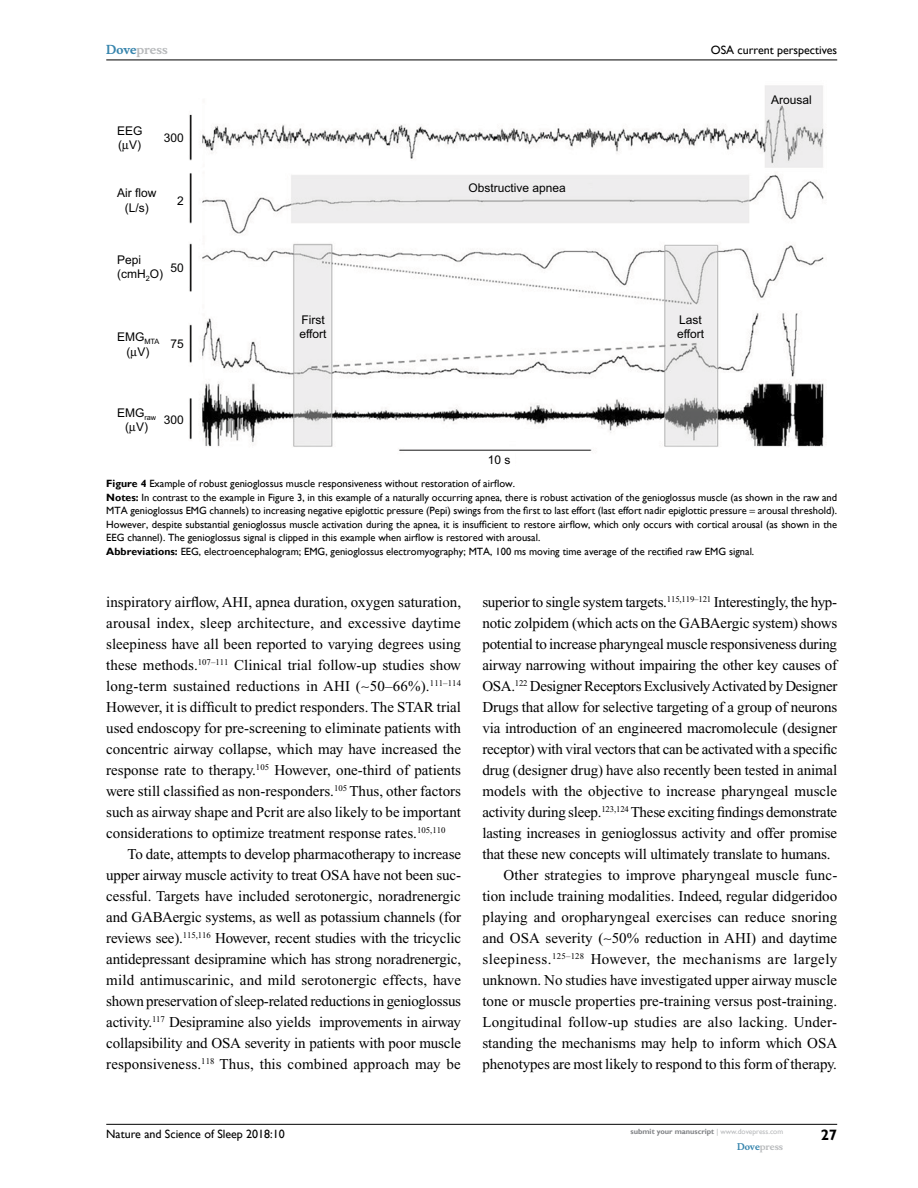
<style>
.page{position:relative;width:918px;height:1188px;background:#fff}
.page>*{position:absolute;margin:0;border:0;box-sizing:border-box;transform-origin:0 0}
.t1{font:15px/21px "Times New Roman";letter-spacing:-.01em;color:#000;text-align:justify}
.t2{font:15px "Times New Roman";letter-spacing:.01em;color:#000}
.t3{font:15px "Times New Roman";letter-spacing:.03em;color:#000}
.t4{font:15px "Times New Roman";letter-spacing:.015em;color:#000}
.t5{font:700 15px "Gill Sans";color:#000}
.t6{font:12px/14.4px "Arial";color:#000}
.t7{font:12px "Gill Sans";color:#000}
.t8{font:700 12px "Musee";color:#b8babc}
.t9{font:10.5px/13.5px "Gill Sans";color:#000}
.t10{font:700 9px "Musee";color:#b8babc}
.t11{font:700 7.5px "Gill Sans";color:#808285}
.s1{color:#3785ad}
.s2{font-weight:700}
.s3{font-weight:400;color:#b8babc}
</style>
<div class="page">
<hr style="left:106px;top:1124px;width:731px;height:1px;background:#000">
<hr style="left:106px;top:60px;width:731px;height:1px;background:#000">
<img style="left:189px;top:85px;width:635px;height:366px">
<p class="t8" style="left:106px;top:43px;width:63px"><span class="s1">Dove</span>press</p>
<p class="t6" style="left:117px;top:123px;width:27px">EEG ( V)</p>
<p class="t6" style="left:164px;top:130px;width:22px">300</p>
<p class="t6" style="left:117px;top:186px;width:41px;text-align:center">Air flow (L/s)</p>
<p class="t6" style="left:177px;top:193px;width:8px">2</p>
<p class="t6" style="left:117px;top:252px;width:48px">Pepi (cmH<sub>2</sub>O)</p>
<p class="t6" style="left:170px;top:261px;width:15px">50</p>
<p class="t6" style="left:117px;top:330px;width:44px;text-align:center">EMG<sub>MTA </sub>( V)</p>
<p class="t6" style="left:170px;top:337px;width:15px">75</p>
<p class="t6" style="left:117px;top:405px;width:41px;text-align:center">EMG<sub>raw </sub>( V)</p>
<p class="t6" style="left:164px;top:412px;width:22px">300</p>
<p class="t6" style="left:300px;top:312px;width:29px">First effort</p>
<p class="t6" style="left:468px;top:181px;width:99px">Obstructive apnea</p>
<p class="t6" style="left:488px;top:453px;width:24px">10 s</p>
<p class="t7" style="left:711px;top:43px;width:128px">OSA current perspectives</p>
<p class="t6" style="left:771px;top:92px;width:42px">Arousal</p>
<p class="t6" style="left:677px;top:312px;width:29px">Last effort</p>
<p class="t9" style="left:106px;top:477px;width:732px"><span class="s2">Figure 4</span> Example of robust genioglossus muscle responsiveness without restoration of airflow.<br><span class="s2">Notes:</span> In contrast to the example in Figure 3, in this example of a naturally occurring apnea, there is robust activation of the genioglossus muscle (as shown in the raw and MTA genioglossus EMG channels) to increasing negative epiglottic pressure (Pepi) swings from the first to last effort (last effort nadir epiglottic pressure arousal threshold).<br>However, despite substantial genioglossus muscle activation during the apnea, it is insufficient to restore airflow, which only occurs with cortical arousal (as shown in the EEG channel). The genioglossus signal is clipped in this example when airflow is restored with arousal.<br><span class="s2">Abbreviations:</span> EEG, electroencephalogram; EMG, genioglossus electromyography; MTA, 100 ms moving time average of the rectified raw EMG signal.</p>
<p class="t1" style="left:106px;top:591px;width:356px">inspiratory airflow, AHI, apnea duration, oxygen saturation, arousal index, sleep architecture, and excessive daytime sleepiness have all been reported to varying degrees using these methods.<sup>107–111</sup> Clinical trial follow-up studies show long-term sustained reductions in AHI ( 50–66%).<sup>111–114<br></sup>However, it is difficult to predict responders. The STAR trial used endoscopy for pre-screening to eliminate patients with concentric airway collapse, which may have increased the response rate to therapy.<sup>105</sup> However, one-third of patients were still classified as non-responders.<sup>105</sup> Thus, other factors such as airway shape and Pcrit are also likely to be important considerations to optimize treatment response rates.<sup>105,110</sup></p>
<p class="t1" style="left:106px;top:843px;width:356px;text-indent:21px">To date, attempts to develop pharmacotherapy to increase upper airway muscle activity to treat OSA have not been suc&shy;cessful. Targets have included serotonergic, noradrenergic and GABAergic systems, as well as potassium channels (for reviews see).<sup>115,116</sup> However, recent studies with the tricyclic antidepressant desipramine which has strong noradrenergic, mild antimuscarinic, and mild serotonergic effects, have shown preservation of sleep-related reductions in genioglossus activity.<sup>117</sup> Desipramine also yields improvements in airway collapsibility and OSA severity in patients with poor muscle responsiveness.<sup>118</sup> Thus, this combined approach may be</p>
<p class="t1" style="left:482px;top:591px;width:356px">superior to single system targets.<sup>115,119–121</sup> Interestingly, the hyp-</p>
<p class="t1" style="left:482px;top:612px;width:356px">notic zolpidem (which acts on the GABAergic system) shows</p>
<p class="t1" style="left:482px;top:633px;width:356px">potential to increase pharyngeal muscle responsiveness during</p>
<p class="t1" style="left:482px;top:654px;width:356px">airway narrowing without impairing the other key causes of</p>
<p class="t1" style="left:482px;top:675px;width:356px">OSA.<sup>122</sup> Designer Receptors Exclusively Activated by Designer</p>
<p class="t1" style="left:482px;top:696px;width:356px">Drugs that allow for selective targeting of a group of neurons</p>
<p class="t1" style="left:482px;top:717px;width:356px">via introduction of an engineered macromolecule (designer</p>
<p class="t1" style="left:482px;top:738px;width:357px">receptor) with viral vectors that can be activated with a specific</p>
<p class="t1" style="left:482px;top:759px;width:356px">drug (designer drug) have also recently been tested in animal</p>
<p class="t1" style="left:482px;top:780px;width:356px">models with the objective to increase pharyngeal muscle</p>
<p class="t1" style="left:482px;top:801px;width:356px">activity during sleep.<sup>123,124</sup> These exciting findings demonstrate</p>
<p class="t1" style="left:482px;top:822px;width:356px">lasting increases in genioglossus activity and offer promise</p>
<p class="t1" style="left:482px;top:843px;width:350px">that these new concepts will ultimately translate to humans.</p>
<p class="t2" style="left:504px;top:867px;width:335px">Other strategies to improve pharyngeal muscle func-</p>
<p class="t1" style="left:482px;top:885px;width:356px">tion include training modalities. Indeed, regular didgeridoo</p>
<p class="t2" style="left:482px;top:909px;width:356px">playing and oropharyngeal exercises can reduce snoring</p>
<p class="t1" style="left:482px;top:927px;width:356px">and OSA severity ( 50% reduction in AHI) and daytime</p>
<p class="t3" style="left:482px;top:951px;width:356px">sleepiness.<sup>125–128</sup> However, the mechanisms are largely</p>
<p class="t1" style="left:482px;top:969px;width:356px">unknown. No studies have investigated upper airway muscle</p>
<p class="t1" style="left:482px;top:990px;width:356px">tone or muscle properties pre-training versus post-training.</p>
<p class="t4" style="left:482px;top:1014px;width:356px">Longitudinal follow-up studies are also lacking. Under-</p>
<p class="t1" style="left:482px;top:1032px;width:356px">standing the mechanisms may help to inform which OSA</p>
<p class="t1" style="left:482px;top:1053px;width:356px">phenotypes are most likely to respond to this form of therapy.</p>
<p class="t7" style="left:106px;top:1127px;width:180px">Nature and Science of Sleep 2018:10</p>
<p class="t11" style="left:631px;top:1127px;width:154px">submit your manuscript <span class="s3">| www.dovepress.com</span></p>
<p class="t10" style="left:737px;top:1141px;width:48px"><span class="s1">Dove</span>press</p>
<p class="t5" style="left:821px;top:1126px;width:18px">27</p>
</div>
